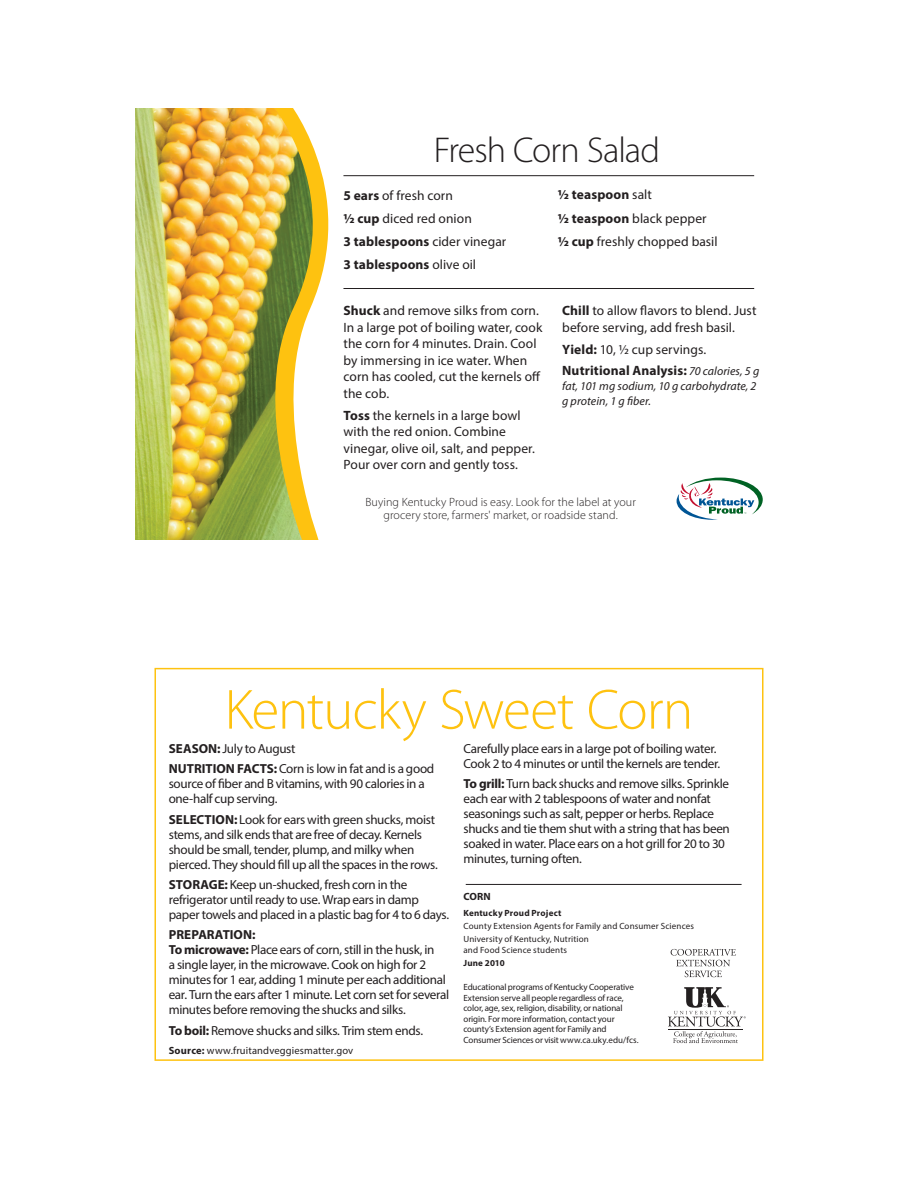
<style>
.page{position:relative;width:918px;height:1188px;background:#fff}
.page>*{position:absolute;margin:0;border:0;box-sizing:border-box;transform-origin:0 0}
.t1{font:300 57px "Myriad Pro";letter-spacing:-.02em;color:#fec210}
.t2{font:300 36px "Myriad Pro";letter-spacing:-.03em;color:#231f20}
.t3{font:13.5px/16.5px "Myriad Pro";letter-spacing:.005em;color:#231f20}
.t4{font:700 13.5px/21.9px "Myriad Pro";letter-spacing:.01em;color:#231f20}
.t5{font:13.2px/15px "Myriad Pro";letter-spacing:-.025em;color:#231f20}
.t6{font:300 12px/13.5px "Myriad Pro";letter-spacing:.005em;color:#231f20;text-align:center}
.t7{font:italic 12px/15px "Myriad Pro";letter-spacing:.005em;color:#231f20}
.t8{font:10.5px "Myriad Pro";letter-spacing:.015em;color:#231f20}
.t9{font:700 10.5px "Myriad Pro";color:#231f20}
.t10{font:9px/10.5px "Myriad Pro";letter-spacing:-.01em;color:#231f20}
.t11{font:9px/13.2px "Myriad Pro";letter-spacing:.015em;color:#231f20}
.t12{font:9px/13.2px "Myriad Pro";letter-spacing:.02em;color:#231f20}
.s1{font-weight:700}
.s2{font-weight:400}
.s3{font-weight:400;font-style:italic;font-size:12px}
</style>
<div class="page">
<hr style="left:343px;top:175px;width:411px;height:1px;background:#231f20">
<hr style="left:343px;top:288px;width:411px;height:1px;background:#231f20">
<svg style="left:677px;top:478px;width:86px;height:42px"></svg>
<svg style="left:315px;top:152px;width:48px;height:388px"></svg>
<img style="left:135px;top:108px;width:180px;height:432px">
<div style="left:154px;top:668px;width:610px;height:393px;border:2px solid #fec210"></div>
<hr style="left:466px;top:884px;width:276px;height:1px;background:#231f20">
<svg style="left:668px;top:987px;width:78px;height:56px"></svg>
<svg style="left:671px;top:949px;width:65px;height:28px"></svg>
<p class="t2" style="left:434px;top:128px;width:228px">Fresh Corn Salad</p>
<p class="t3" style="left:343px;top:183px;width:164px;line-height:23.2px"><span class="s1">5 ears</span> of fresh corn<br><span class="s1">½ cup</span> diced red onion<br><span class="s1">3 tablespoons</span> cider vinegar<br><span class="s1">3 tablespoons</span> olive oil</p>
<p class="t3" style="left:558px;top:183px;width:161px;line-height:23.2px"><span class="s1">½ teaspoon</span> salt<br><span class="s1">½ teaspoon</span> black pepper <span class="s1">½ cup</span> freshly chopped basil</p>
<p class="t3" style="left:344px;top:302px;width:200px"><span class="s1">Shuck</span> and remove silks from corn.<br>In a large pot of boiling water, cook the corn for 4 minutes. Drain. Cool by immersing in ice water. When corn has cooled, cut the kernels off the cob.</p>
<p class="t3" style="left:344px;top:407px;width:193px"><span class="s1">Toss</span> the kernels in a large bowl with the red onion. Combine vinegar, olive oil, salt, and pepper.<br>Pour over corn and gently toss.</p>
<p class="t3" style="left:562px;top:302px;width:196px"><span class="s1">Chill</span> to allow flavors to blend. Just before serving, add fresh basil.</p>
<p class="t4" style="left:562px;top:338px;width:199px">Yield: <span class="s2">10, ½ cup servings.<br></span>Nutritional Analysis: <span class="s3">70 calories, 5 g</span></p>
<p class="t7" style="left:562px;top:379px;width:196px">fat, 101 mg sodium, 10 g carbohydrate, 2 g protein, 1 g fiber.</p>
<p class="t6" style="left:365px;top:495px;width:272px">Buying Kentucky Proud is easy. Look for the label at your grocery store, farmers' market, or roadside stand.</p>
<p class="t1" style="left:225px;top:675px;width:470px">Kentucky Sweet Corn</p>
<p class="t5" style="left:169px;top:738px;width:267px;line-height:20.4px"><span class="s1">SEASON:</span> July to August<br><span class="s1">NUTRITION FACTS:</span> Corn is low in fat and is a good</p>
<p class="t5" style="left:169px;top:776px;width:258px">source of fiber and B vitamins, with 90 calories in a one-half cup serving.</p>
<p class="t5" style="left:169px;top:811px;width:271px"><span class="s1">SELECTION:</span> Look for ears with green shucks, moist stems, and silk ends that are free of decay. Kernels should be small, tender, plump, and milky when pierced. They should fill up all the spaces in the rows.</p>
<p class="t5" style="left:169px;top:877px;width:282px"><span class="s1">STORAGE:</span> Keep un-shucked, fresh corn in the refrigerator until ready to use. Wrap ears in damp paper towels and placed in a plastic bag for 4 to 6 days.</p>
<p class="t5" style="left:169px;top:927px;width:282px"><span class="s1">PREPARATION:<br>To microwave:</span> Place ears of corn, still in the husk, in<br>a single layer, in the microwave. Cook on high for 2 minutes for 1 ear, adding 1 minute per each additional ear. Turn the ears after 1 minute. Let corn set for several minutes before removing the shucks and silks.</p>
<p class="t5" style="left:169px;top:1023px;width:256px"><span class="s1">To boil:</span> Remove shucks and silks. Trim stem ends.</p>
<p class="t5" style="left:463px;top:741px;width:258px">Carefully place ears in a large pot of boiling water.<br>Cook 2 to 4 minutes or until the kernels are tender.</p>
<p class="t5" style="left:463px;top:776px;width:268px"><span class="s1">To grill:</span> Turn back shucks and remove silks. Sprinkle each ear with 2 tablespoons of water and nonfat seasonings such as salt, pepper or herbs. Replace shucks and tie them shut with a string that has been soaked in water. Place ears on a hot grill for 20 to 30 minutes, turning often.</p>
<p class="t9" style="left:464px;top:890px;width:29px">CORN</p>
<p class="t11" style="left:464px;top:906px;width:232px"><span class="s1">Kentucky Proud Project<br></span>County Extension Agents for Family and Consumer Sciences<br>University of Kentucky, Nutrition</p>
<p class="t12" style="left:464px;top:943px;width:105px">and Food Science students<br><span class="s1">June 2010</span></p>
<p class="t10" style="left:464px;top:982px;width:177px">Educational programs of Kentucky Cooperative Extension serve all people regardless of race, color, age, sex, religion, disability, or national origin. For more information, contact your county’s Extension agent for Family and Consumer Sciences or visit www.ca.uky.edu/fcs.</p>
<p class="t8" style="left:169px;top:1044px;width:186px"><span class="s1">Source:</span> www.fruitandveggiesmatter.gov</p>
</div>
